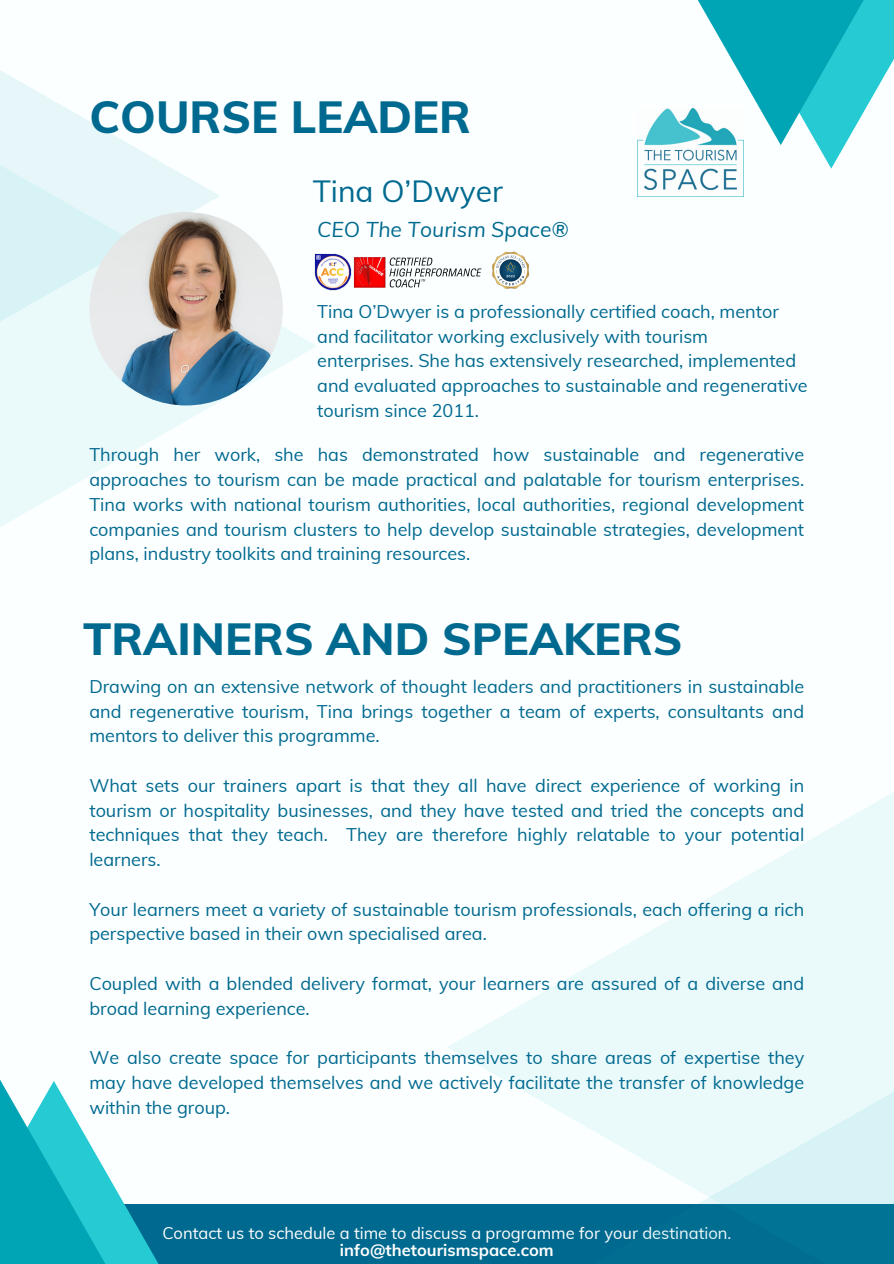
<style>
.page{position:relative;width:894px;height:1264px;background:#fff}
.page>*{position:absolute;margin:0;border:0;box-sizing:border-box;transform-origin:0 0}
.t1{font:800 45px "Muli";color:#00698f}
.t2{font:30px "Muli";color:#00698f}
.t3{font:italic 21px "Muli";color:#00698f}
.t4{font:18px/24.8px "Muli";color:#00698f;text-align:justify}
.t5{font:16.5px "Muli";color:#fff}
.t6{font:700 16.5px "Muli";color:#fff}
</style>
<div class="page">
<div style="left:0;top:0;width:893px;height:1263px;background:#fbffff"></div>
<svg style="left:0;top:225px;width:316px;height:302px"></svg>
<svg style="left:0;top:70px;width:220px;height:393px;fill:#eafafb"></svg>
<img style="left:89px;top:212px;width:194px;height:193px;border-radius:50%">
<div style="left:0;top:1204px;width:893px;height:59px;background:#00698f"></div>
<svg style="left:447px;top:793px;width:446px;height:335px"></svg>
<svg style="left:588px;top:876px;width:305px;height:387px;fill:#eafafb"></svg>
<svg style="left:119px;top:1195px;width:39px;height:68px;fill:#26cad3"></svg>
<svg style="left:0;top:1080px;width:119px;height:183px"></svg>
<svg style="left:743px;top:0;width:150px;height:169px"></svg>
<svg style="left:698px;top:0;width:180px;height:145px"></svg>
<img style="left:314px;top:253px;width:37px;height:37px">
<img style="left:351px;top:257px;width:131px;height:31px">
<img style="left:492px;top:251px;width:38px;height:38px">
<img style="left:637px;top:108px;width:105px;height:88px">
<p class="t1" style="left:89px;top:88px;width:383px">COURSE LEADER</p>
<p class="t2" style="left:313px;top:171px;width:192px">Tina O’Dwyer</p>
<p class="t3" style="left:317px;top:215px;width:253px">CEO The Tourism Space®</p>
<p class="t4" style="left:317px;top:299px;width:492px;text-align:left">Tina O’Dwyer is a professionally certified coach, mentor and facilitator working exclusively with tourism enterprises. She has extensively researched, implemented and evaluated approaches to sustainable and regenerative tourism since 2011.</p>
<h1 class="t4" style="left:89px;top:442px;width:716px">Through her work, she has demonstrated how sustainable and regenerative approaches to tourism can be made practical and palatable for tourism enterprises.<br>Tina works with national tourism authorities, local authorities, regional development companies and tourism clusters to help develop sustainable strategies, development plans, industry toolkits and training resources.</h1>
<p class="t1" style="left:83px;top:610px;width:600px">TRAINERS AND SPEAKERS</p>
<p class="t4" style="left:89px;top:673px;width:716px">Drawing on an extensive network of thought leaders and practitioners in sustainable and regenerative tourism, Tina brings together a team of experts, consultants and mentors to deliver this programme.</p>
<p class="t4" style="left:89px;top:772px;width:716px">What sets our trainers apart is that they all have direct experience of working in tourism or hospitality businesses, and they have tested and tried the concepts and techniques that they teach. They are therefore highly relatable to your potential learners.</p>
<p class="t4" style="left:89px;top:896px;width:716px">Your learners meet a variety of sustainable tourism professionals, each offering a rich perspective based in their own specialised area.</p>
<p class="t4" style="left:89px;top:970px;width:716px">Coupled with a blended delivery format, your learners are assured of a diverse and broad learning experience.</p>
<p class="t4" style="left:89px;top:1045px;width:716px">We also create space for participants themselves to share areas of expertise they may have developed themselves and we actively facilitate the transfer of knowledge within the group.</p>
<h1 class="t5" style="left:162px;top:1222px;width:570px">Contact us to schedule a time to discuss a programme for your destination.</h1>
<p class="t6" style="left:340px;top:1239px;width:215px">info@thetourismspace.com</p>
</div>
